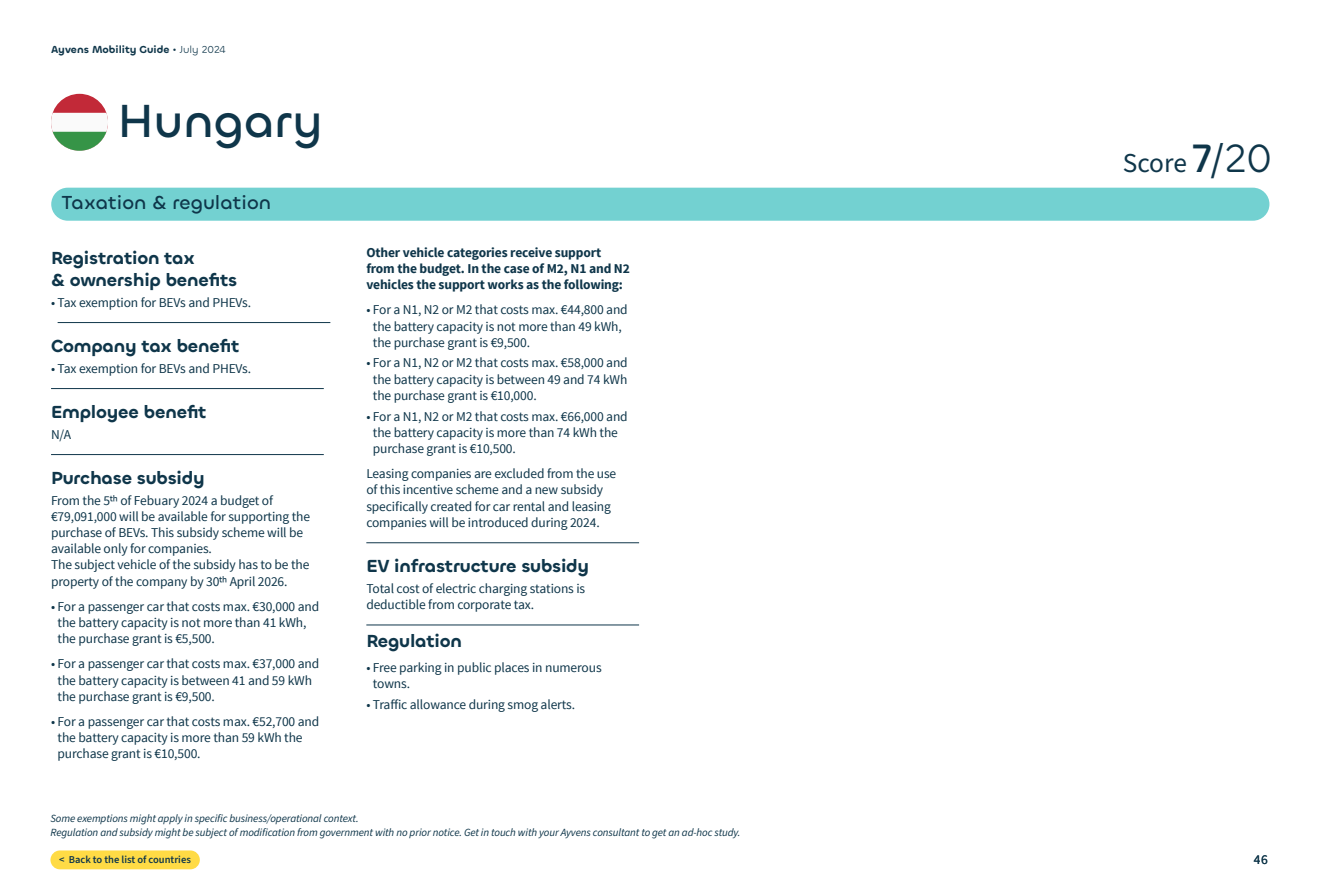
<style>
.page{position:relative;width:1319px;height:893px;background:#fff}
.page>*{position:absolute;margin:0;border:0;box-sizing:border-box;transform-origin:0 0}
.t1{font:500 48px "Chillax";color:#0f364a}
.t2{font:27.3px "Source Sans 3";letter-spacing:-.005em;color:#0f364a}
.t3{font:500 19.5px "Chillax";color:#0f364a}
.t4{font:600 18px/21.6px "Chillax";letter-spacing:-.01em;color:#0f364a}
.t5{font:13.5px/16.2px "Source Sans Pro";letter-spacing:-.01em;color:#0f364a}
.t6{font:700 13.5px/16.2px "Source Sans Pro";letter-spacing:-.01em;color:#0f364a}
.t7{font:13.5px "Source Sans 3";color:#0f364a}
.t8{font:italic 10.95px/13.5px "Source Sans 3";letter-spacing:-.01em;color:#0f364a}
.t9{font:600 10.5px "Chillax";color:#0f364a}
.t10{font:600 10.5px "Source Sans 3";color:#0f364a}
.s1{font-weight:500}
.s2{font-weight:400}
.s3{font-family:"Chillax";font-weight:500;font-size:40.95px}
.s4{font-family:"Chillax";font-size:40.95px}
</style>
<div class="page">
<div style="left:50px;top:850px;width:150px;height:19px;background:#ffdb45;border-radius:9px"></div>
<div style="left:51px;top:188px;width:1218px;height:33px;background:#73d1d1;border-radius:17px"></div>
<hr style="left:58px;top:322px;width:272px;height:1px;background:#0f364a">
<hr style="left:51px;top:388px;width:273px;height:1px;background:#0f364a">
<hr style="left:51px;top:454px;width:273px;height:1px;background:#0f364a">
<hr style="left:366px;top:542px;width:273px;height:1px;background:#0f364a">
<hr style="left:366px;top:625px;width:273px;height:1px;background:#0f364a">
<div style="left:51px;top:94px;width:57px;height:57px;background:#c22938;border-radius:50%"></div>
<svg style="left:51px;top:113px;width:57px;height:38px"></svg>
<p class="t9" style="left:51px;top:43px;width:176px">Ayvens Mobility Guide <span class="s1">•</span> <span class="s2">July 2024</span></p>
<h1 class="t1" style="left:117px;top:91px;width:207px">Hungary</h1>
<h3 class="t3" style="left:62px;top:191px;width:211px">Taxation &amp; regulation</h3>
<h3 class="t4" style="left:51px;top:247px;width:188px">Registration tax<br>&amp; ownership benefits</h3>
<p class="t5" style="left:51px;top:294px;width:202px">• Tax exemption for BEVs and PHEVs.</p>
<h3 class="t4" style="left:51px;top:335px;width:190px">Company tax benefit</h3>
<p class="t5" style="left:51px;top:360px;width:202px">• Tax exemption for BEVs and PHEVs.</p>
<h3 class="t4" style="left:51px;top:401px;width:157px">Employee benefit</h3>
<p class="t5" style="left:51px;top:426px;width:21px">N/A</p>
<h3 class="t4" style="left:51px;top:467px;width:155px">Purchase subsidy</h3>
<p class="t5" style="left:51px;top:492px;width:260px">From the 5th of Febuary 2024 a budget of €79,091,000 will be available for supporting the purchase of BEVs. This subsidy scheme will be available only for companies.<br>The subject vehicle of the subsidy has to be the property of the company by 30th April 2026.</p>
<p class="t5" style="left:58px;top:598px;width:263px;text-indent:-7px">• For a passenger car that costs max. €30,000 and the battery capacity is not more than 41 kWh, the purchase grant is €5,500.</p>
<p class="t5" style="left:58px;top:656px;width:263px;text-indent:-7px">• For a passenger car that costs max. €37,000 and the battery capacity is between 41 and 59 kWh the purchase grant is €9,500.</p>
<p class="t5" style="left:58px;top:714px;width:263px;text-indent:-7px">• For a passenger car that costs max. €52,700 and the battery capacity is more than 59 kWh the purchase grant is €10,500.</p>
<p class="t6" style="left:366px;top:245px;width:265px">Other vehicle categories receive support from the budget. In the case of M2, N1 and N2 vehicles the support works as the following:</p>
<p class="t5" style="left:373px;top:302px;width:256px;text-indent:-7px">• For a N1, N2 or M2 that costs max. €44,800 and the battery capacity is not more than 49 kWh, the purchase grant is €9,500.</p>
<p class="t5" style="left:373px;top:355px;width:256px;text-align:justify;text-indent:-7px">• For a N1, N2 or M2 that costs max. €58,000 and the battery capacity is between 49 and 74 kWh the purchase grant is €10,000.</p>
<p class="t5" style="left:373px;top:408px;width:256px;text-indent:-7px">• For a N1, N2 or M2 that costs max. €66,000 and the battery capacity is more than 74 kWh the purchase grant is €10,500.</p>
<p class="t5" style="left:366px;top:466px;width:251px">Leasing companies are excluded from the use of this incentive scheme and a new subsidy specifically created for car rental and leasing companies will be introduced during 2024.</p>
<h3 class="t4" style="left:366px;top:555px;width:224px">EV infrastructure subsidy</h3>
<p class="t5" style="left:366px;top:580px;width:220px">Total cost of electric charging stations is deductible from corporate tax.</p>
<h3 class="t4" style="left:366px;top:630px;width:97px">Regulation</h3>
<p class="t5" style="left:373px;top:660px;width:230px;text-indent:-7px">• Free parking in public places in numerous towns.</p>
<p class="t5" style="left:366px;top:696px;width:210px">• Traffic allowance during smog alerts.</p>
<p class="t8" style="left:50px;top:812px;width:691px">Some exemptions might apply in specific business/operational context.<br>Regulation and subsidy might be subject of modification from government with no prior notice. Get in touch with your Ayvens consultant to get an ad-hoc study.</p>
<h2 class="t2" style="left:1122px;top:145px;width:151px">Score <span class="s3">7</span><span class="s4">/20</span></h2>
<p class="t10" style="left:59px;top:852px;width:133px">&lt; Back to the list of countries</p>
<p class="t7" style="left:1253px;top:851px;width:16px">46</p>
</div>
